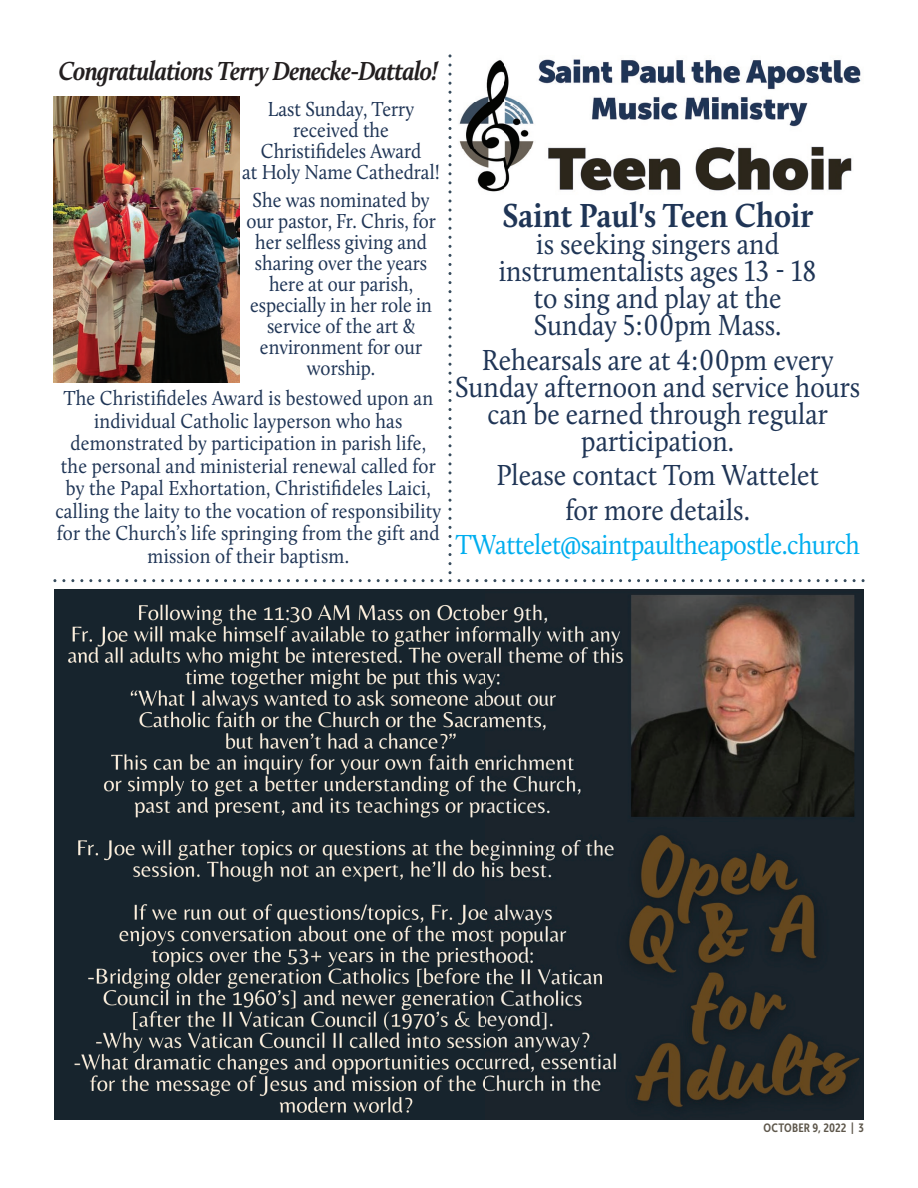
<style>
.page{position:relative;width:918px;height:1188px;background:#fff}
.page>*{position:absolute;margin:0;border:0;box-sizing:border-box;transform-origin:0 0}
.t1{font:700 34.5px "Calluna";color:#1f3556;scale:.9 1}
.t2{font:30px/27px "Calluna";color:#1f3556;text-align:center;scale:.9 1}
.t3{font:28.5px "Calluna";letter-spacing:-.02em;color:#00aeef;scale:.9 1}
.t4{font:italic 700 27px "Calluna";letter-spacing:-.03em;color:#231f20;scale:.9 1}
.t5{font:21px/21px "Calluna";letter-spacing:.005em;color:#1f3556;text-align:center;scale:.9 1}
.t6{font:12px "Museo Sans Cond 700";letter-spacing:.015em;color:#5e574b}
</style>
<div class="page">
<svg style="left:53px;top:54px;width:812px;height:528px"></svg>
<img style="left:55px;top:590px;width:808px;height:530px">
<img style="left:53px;top:96px;width:186px;height:286px">
<p class="t4" style="left:59px;top:54px;width:423px">Congratulations Terry Denecke-Dattalo!</p>
<p class="t5" style="left:242px;top:98px;width:221px">Last Sunday, Terry received the<br>Christifideles Award<br>at Holy Name Cathedral!</p>
<p class="t5" style="left:246px;top:189px;width:212px">She was nominated by our pastor, Fr. Chris, for her selfless giving and sharing over the years here at our parish, especially in her role in service of the art &amp; environment for our worship.</p>
<p class="t5" style="left:55px;top:387px;width:430px;line-height:22.5px">The Christifideles Award is bestowed upon an individual Catholic layperson who has demonstrated by participation in parish life, the personal and ministerial renewal called for by the Papal Exhortation, Christifideles Laici, calling the laity to the vocation of responsibility for the Church’s life springing from the gift and mission of their baptism.</p>
<h1 class="t1" style="left:502px;top:194px;width:347px">Saint Paul's Teen Choir</h1>
<h2 class="t2" style="left:499px;top:231px;width:355px">is seeking singers and instrumentalists ages 13 - 18 to sing and play at the<br>Sunday 5:00pm Mass.</h2>
<h2 class="t2" style="left:455px;top:346px;width:452px">Rehearsals are at 4:00pm every<br>Sunday afternoon and service hours can be earned through regular participation.</h2>
<h2 class="t2" style="left:497px;top:458px;width:360px;line-height:34.5px">Please contact Tom Wattelet for more details.</h2>
<h3 class="t3" style="left:456px;top:528px;width:451px">TWattelet@saintpaultheapostle.church</h3>
<p class="t6" style="left:764px;top:1121px;width:102px">OCTOBER 9, 2022 | 3</p>
</div>
